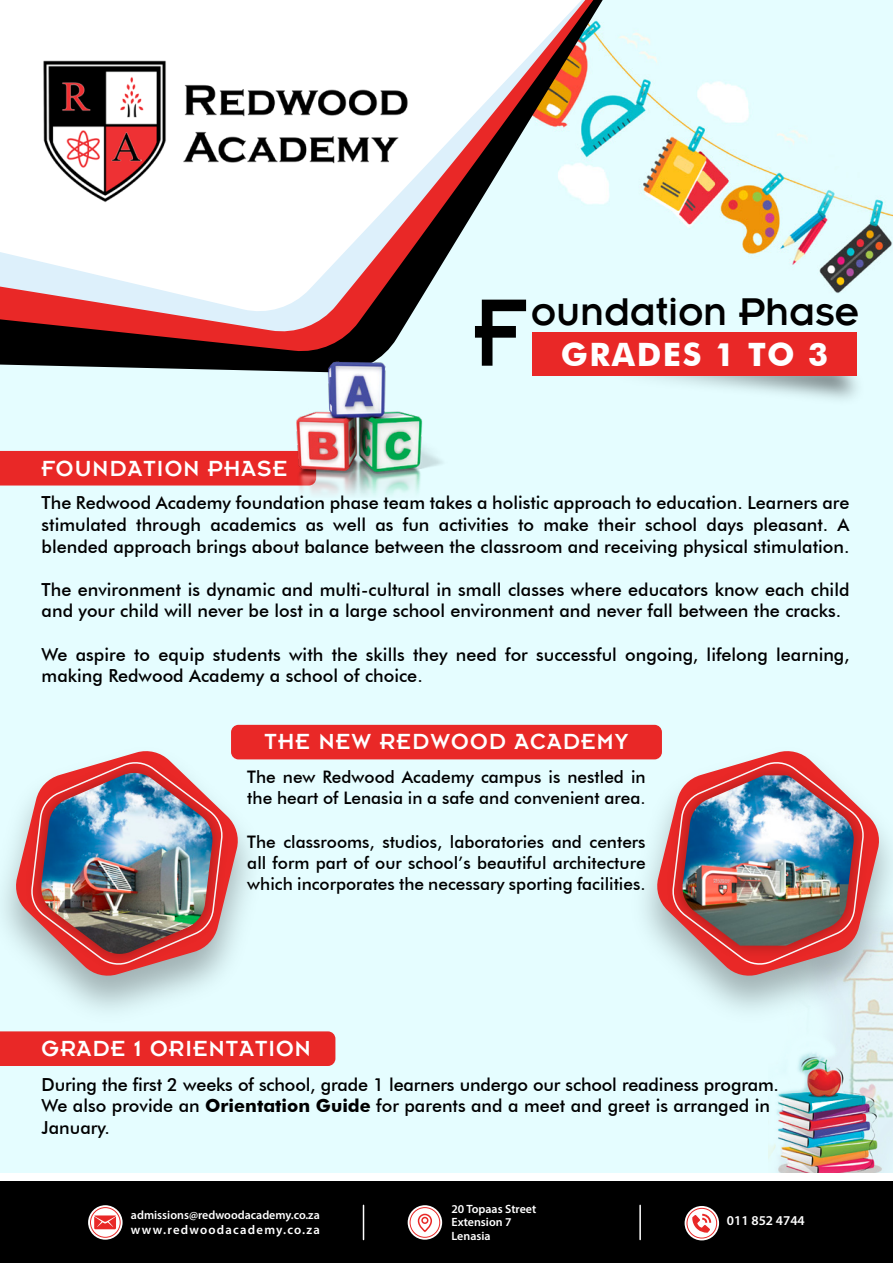
<style>
.page{position:relative;width:893px;height:1263px;background:#fff}
.page>*{position:absolute;margin:0;border:0;box-sizing:border-box;transform-origin:0 0}
.t1{font:98.85px "Emblem";color:#000;scale:.88 1}
.t2{font:39.75px "Emblem";color:#000}
.t3{font:700 32.25px "Futura BT";letter-spacing:.05em;color:#fff}
.t4{font:22.5px "Emblem";letter-spacing:.05em;color:#fff}
.t5{font:500 18px/21.6px "Futura BT";color:#000}
.t6{font:500 17.25px/21px "Futura BT";color:#000}
.t7{font:600 13.5px "Myriad Pro";color:#fff}
.t8{font:600 12.75px "Myriad Pro";letter-spacing:.095em;color:#fff}
.t9{font:600 12px/13.5px "Myriad Pro";color:#fff}
.s1{font-weight:700}
</style>
<div class="page">
<div style="left:0;top:0;width:893px;height:1173px;background:#e5fdff"></div>
<img style="left:768px;top:1035px;width:125px;height:138px">
<div style="left:0;top:1181px;width:893px;height:82px;background:#000"></div>
<div style="left:231px;top:725px;width:431px;height:34px;background:#e92827;border-radius:7px"></div>
<svg style="left:0;top:0;width:643px;height:373px;background:#6b7778"></svg>
<svg style="left:0;top:0;width:640px;height:353px;background:#755d5d"></svg>
<svg style="left:0;top:0;width:636px;height:334px;background:#be8182"></svg>
<svg style="left:0;top:0;width:633px;height:315px"></svg>
<img style="left:32px;top:50px;width:144px;height:158px">
<img style="left:183px;top:126px;width:219px;height:47px">
<img style="left:184px;top:79px;width:225px;height:48px">
<img style="left:561px;top:316px;width:332px;height:129px">
<div style="left:533px;top:332px;width:324px;height:43px;background:#e92827"></div>
<img style="left:0;top:734px;width:276px;height:297px">
<img style="left:4px;top:744px;width:250px;height:234px">
<img style="left:40px;top:773px;width:174px;height:183px">
<hr style="left:363px;top:1205px;width:1px;height:34px;background:#fff">
<hr style="left:639px;top:1205px;width:2px;height:34px;background:#fff">
<svg style="left:408px;top:1205px;width:34px;height:35px"></svg>
<div style="left:410px;top:1207px;width:30px;height:31px;border:1px solid #e92827;border-radius:50%"></div>
<div style="left:418px;top:1214px;width:14px;height:18px;border:2px solid #e92827;border-radius:6px"></div>
<div style="left:421px;top:1217px;width:7px;height:7px;border:2px solid #e92827;border-radius:50%"></div>
<svg style="left:88px;top:1205px;width:35px;height:35px"></svg>
<div style="left:90px;top:1207px;width:31px;height:31px;border:1px solid #e92827;border-radius:50%"></div>
<svg style="left:94px;top:1215px;width:22px;height:14px"></svg>
<svg style="left:685px;top:1206px;width:34px;height:34px"></svg>
<div style="left:687px;top:1208px;width:30px;height:30px;border:1px solid #e92827;border-radius:50%"></div>
<svg style="left:692px;top:1214px;width:19px;height:19px"></svg>
<div style="left:0;top:451px;width:296px;height:34px;background:#e92827"></div>
<img style="left:296px;top:361px;width:152px;height:136px">
<div style="left:0;top:1031px;width:335px;height:35px;background:#e92827"></div>
<img style="left:619px;top:734px;width:274px;height:301px">
<img style="left:651px;top:750px;width:234px;height:227px">
<img style="left:681px;top:775px;width:174px;height:171px">
<h2 class="t2" style="left:531px;top:291px;width:330px">oundation Phase</h2>
<h1 class="t1" style="left:474px;top:283px;width:60px">F</h1>
<h3 class="t3" style="left:561px;top:334px;width:269px">GRADES 1 TO 3</h3>
<p class="t4" style="left:42px;top:457px;width:247px">FOUNDATION PHASE</p>
<p class="t5" style="left:42px;top:492px;width:809px;text-align:justify">The Redwood Academy foundation phase team takes a holistic approach to education. Learners are stimulated through academics as well as fun activities to make their school days pleasant. A blended approach brings about balance between the classroom and receiving physical stimulation.</p>
<p class="t5" style="left:42px;top:578px;width:809px">The environment is dynamic and multi-cultural in small classes where educators know each child and your child will never be lost in a large school environment and never fall between the cracks.</p>
<p class="t5" style="left:42px;top:643px;width:809px">We aspire to equip students with the skills they need for successful ongoing, lifelong learning, making Redwood Academy a school of choice.</p>
<p class="t4" style="left:265px;top:730px;width:365px">THE NEW REDWOOD ACADEMY</p>
<p class="t6" style="left:247px;top:766px;width:400px">The new Redwood Academy campus is nestled in the heart of Lenasia in a safe and convenient area.</p>
<p class="t6" style="left:247px;top:831px;width:400px;text-align:justify">The classrooms, studios, laboratories and centers all form part of our school’s beautiful architecture which incorporates the necessary sporting facilities.</p>
<p class="t4" style="left:42px;top:1037px;width:271px">GRADE 1 ORIENTATION</p>
<p class="t5" style="left:42px;top:1073px;width:739px">During the first 2 weeks of school, grade 1 learners undergo our school readiness program.<br>We also provide an <span class="s1">Orientation Guide</span> for parents and a meet and greet is arranged in<br>January.</p>
<p class="t9" style="left:131px;top:1208px;width:190px">admissions@redwoodacademy.co.za</p>
<p class="t8" style="left:131px;top:1222px;width:190px">www.redwoodacademy.co.za</p>
<p class="t9" style="left:451px;top:1202px;width:86px">20 Topaas Street<br>Extension 7<br>Lenasia</p>
<p class="t7" style="left:727px;top:1212px;width:79px">011 852 4744</p>
</div>
